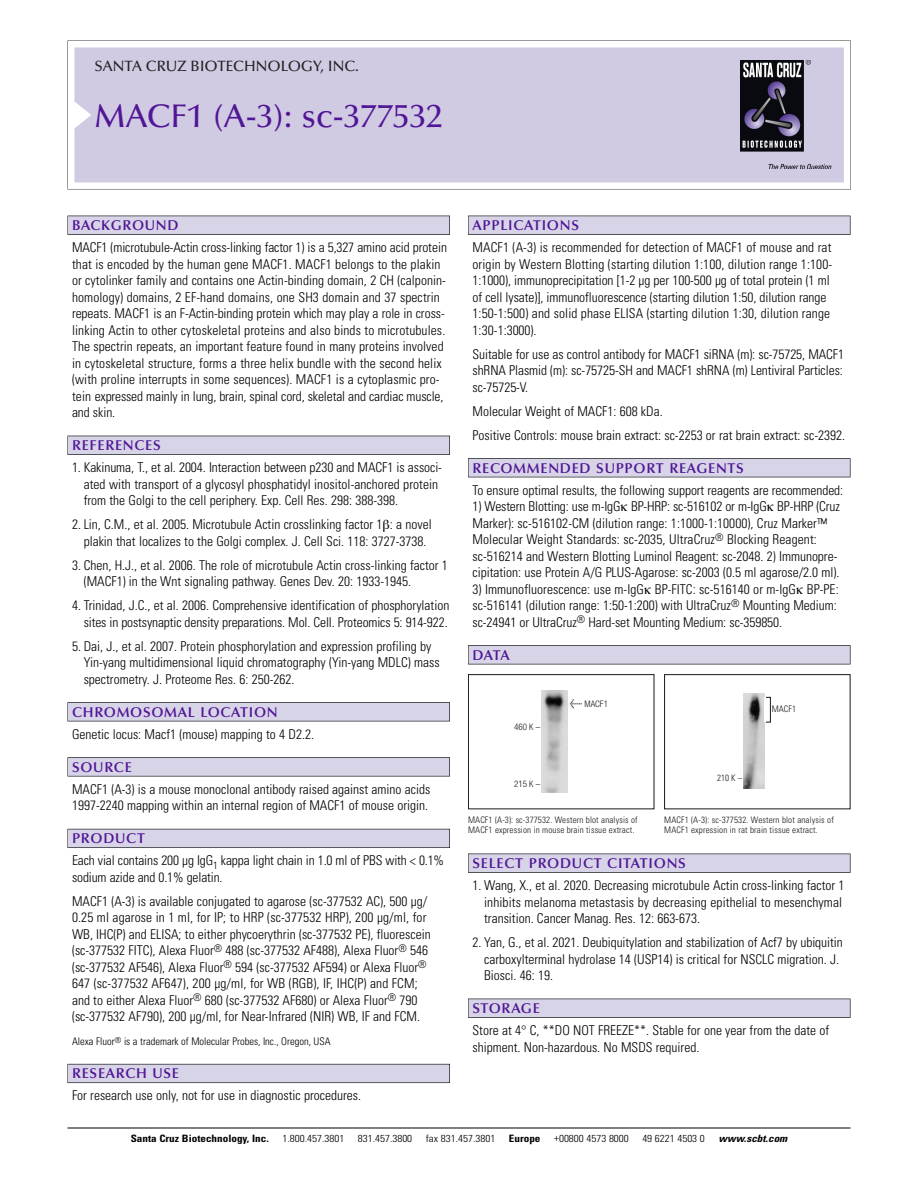
<style>
.page{position:relative;width:918px;height:1188px;background:#fff}
.page>*{position:absolute;margin:0;border:0;box-sizing:border-box;transform-origin:0 0}
.t1{font:500 33px "Optima";color:#511695}
.t2{font:500 15px "Optima";color:#231f20}
.t3{font:600 14.25px "Optima";letter-spacing:.05em;color:#511695}
.t4{font:300 condensed 13.5px/16.5px "Univers";color:#000}
.t5{font:300 condensed 10.5px "Univers";color:#000}
.t6{font:300 condensed 10.2px "Univers";color:#000;scale:1.1 1}
.t7{font:700 condensed 10.2px "Univers";color:#000;scale:1.1 1}
.t8{font:italic 700 condensed 10.2px "Univers";color:#000;scale:1.1 1}
.t9{font:300 condensed 9px/10.5px "Univers";letter-spacing:.015em;color:#191919}
.t10{font:300 condensed 9px "Helvetica Neue";color:#191919}
.s1{font-family:"Meta Plus";font-weight:400;font-stretch:normal;font-size:10.5px}
</style>
<div class="page">
<svg style="left:74px;top:41px;width:777px;height:148px"></svg>
<div style="left:74px;top:47px;width:770px;height:135px;background:#d1cae3"></div>
<img style="left:741px;top:60px;width:90px;height:108px">
<div style="left:68px;top:216px;width:382px;height:19px;background:#535256"></div>
<div style="left:68px;top:216px;width:381px;height:18px;background:#d7d4e8"></div>
<div style="left:68px;top:436px;width:382px;height:19px;background:#525156"></div>
<div style="left:68px;top:436px;width:381px;height:18px;background:#d7d4e8"></div>
<div style="left:68px;top:702px;width:382px;height:19px;background:#545357"></div>
<div style="left:68px;top:703px;width:381px;height:18px;background:#d7d4e8"></div>
<div style="left:68px;top:757px;width:382px;height:19px;background:#575659"></div>
<div style="left:68px;top:758px;width:381px;height:18px;background:#d7d4e8"></div>
<div style="left:68px;top:829px;width:382px;height:19px;background:#595860"></div>
<div style="left:68px;top:829px;width:381px;height:18px;background:#d7d4e8"></div>
<div style="left:68px;top:1064px;width:382px;height:19px;background:#64626c"></div>
<div style="left:68px;top:1064px;width:381px;height:18px;background:#d7d4e8"></div>
<div style="left:468px;top:216px;width:382px;height:19px;background:#535256"></div>
<div style="left:468px;top:216px;width:382px;height:18px;background:#d7d4e8"></div>
<div style="left:468px;top:458px;width:382px;height:19px;background:#515155"></div>
<div style="left:468px;top:459px;width:382px;height:18px;background:#d7d4e8"></div>
<div style="left:468px;top:645px;width:382px;height:19px;background:#545357"></div>
<div style="left:468px;top:646px;width:382px;height:18px;background:#d7d4e8"></div>
<div style="left:468px;top:854px;width:382px;height:19px;background:#545457"></div>
<div style="left:468px;top:854px;width:382px;height:18px;background:#d7d4e8"></div>
<div style="left:468px;top:999px;width:382px;height:19px;background:#535256"></div>
<div style="left:468px;top:999px;width:382px;height:18px;background:#d7d4e8"></div>
<hr style="left:68px;top:1128px;width:782px;height:1px;background:#000">
<div style="left:468px;top:674px;width:186px;height:135px;border:1px solid #191919"></div>
<img style="left:541px;top:691px;width:27px;height:102px">
<div style="left:664px;top:674px;width:186px;height:135px;border:1px solid #191919"></div>
<img style="left:743px;top:694px;width:21px;height:95px">
<p class="t2" style="left:94px;top:60px;width:266px">SANTA CRUZ BIOTECHNOLOGY, INC.</p>
<p class="t1" style="left:94px;top:102px;width:350px">MACF1 (A-3): sc-377532</p>
<p class="t3" style="left:72px;top:219px;width:108px">BACKGROUND</p>
<p class="t4" style="left:72px;top:240px;width:376px">MACF1 (microtubule-Actin cross-linking factor 1) is a 5,327 amino acid protein that is encoded by the human gene MACF1. MACF1 belongs to the plakin or cytolinker family and contains one Actin-binding domain, 2 CH (calponin&shy;homology) domains, 2 EF-hand domains, one SH3 domain and 37 spectrin repeats. MACF1 is an F-Actin-binding protein which may play a role in cross&shy;linking Actin to other cytoskeletal proteins and also binds to microtubules.<br>The spectrin repeats, an important feature found in many proteins involved in cytoskeletal structure, forms a three helix bundle with the second helix (with proline interrupts in some sequences). MACF1 is a cytoplasmic pro&shy;tein expressed mainly in lung, brain, spinal cord, skeletal and cardiac muscle, and skin.</p>
<p class="t3" style="left:72px;top:439px;width:90px">REFERENCES</p>
<p class="t4" style="left:84px;top:460px;width:360px;text-indent:-12px">1. Kakinuma, T., et al. 2004. Interaction between p230 and MACF1 is associ&shy;ated with transport of a glycosyl phosphatidyl inositol-anchored protein from the Golgi to the cell periphery. Exp. Cell Res. 298: 388-398.</p>
<p class="t4" style="left:72px;top:517px;width:361px;text-align:center">2. Lin, C.M., et al. 2005. Microtubule Actin crosslinking factor 1 : a novel plakin that localizes to the Golgi complex. J. Cell Sci. 118: 3727-3738.</p>
<p class="t4" style="left:84px;top:558px;width:366px;text-indent:-12px">3. Chen, H.J., et al. 2006. The role of microtubule Actin cross-linking factor 1 (MACF1) in the Wnt signaling pathway. Genes Dev. 20: 1933-1945.</p>
<p class="t4" style="left:72px;top:598px;width:379px;text-align:right">4. Trinidad, J.C., et al. 2006. Comprehensive identification of phosphorylation sites in postsynaptic density preparations. Mol. Cell. Proteomics 5: 914-922.</p>
<p class="t4" style="left:84px;top:639px;width:357px;text-indent:-12px">5. Dai, J., et al. 2007. Protein phosphorylation and expression profiling by<br>Yin-yang multidimensional liquid chromatography (Yin-yang MDLC) mass spectrometry. J. Proteome Res. 6: 250-262.</p>
<p class="t3" style="left:72px;top:706px;width:207px">CHROMOSOMAL LOCATION</p>
<p class="t4" style="left:72px;top:727px;width:243px">Genetic locus: Macf1 (mouse) mapping to 4 D2.2.</p>
<p class="t3" style="left:72px;top:761px;width:61px">SOURCE</p>
<p class="t4" style="left:72px;top:782px;width:360px">MACF1 (A-3) is a mouse monoclonal antibody raised against amino acids<br>1997-2240 mapping within an internal region of MACF1 of mouse origin.</p>
<p class="t3" style="left:72px;top:832px;width:74px">PRODUCT</p>
<p class="t4" style="left:72px;top:854px;width:374px">Each vial contains 200 µg IgG<sub>1</sub> kappa light chain in 1.0 ml of PBS with &lt; 0.1% sodium azide and 0.1% gelatin.</p>
<p class="t4" style="left:72px;top:894px;width:360px">MACF1 (A-3) is available conjugated to agarose (sc-377532 AC), 500 µg/ 0.25 ml agarose in 1 ml, for IP; to HRP (sc-377532 HRP), 200 µg/ml, for WB, IHC(P) and ELISA; to either phycoerythrin (sc-377532 PE), fluorescein (sc-377532 FITC), Alexa Fluor<sup>®</sup> 488 (sc-377532 AF488), Alexa Fluor<sup>®</sup> 546 (sc-377532 AF546), Alexa Fluor<sup>®</sup> 594 (sc-377532 AF594) or Alexa Fluor<sup>® </sup>647 (sc-377532 AF647), 200 µg/ml, for WB (RGB), IF, IHC(P) and FCM; and to either Alexa Fluor<sup>®</sup> 680 (sc-377532 AF680) or Alexa Fluor<sup>®</sup> 790 (sc-377532 AF790), 200 µg/ml, for Near-Infrared (NIR) WB, IF and FCM.</p>
<p class="t5" style="left:72px;top:1038px;width:260px">Alexa Fluor<sup>®</sup> is a trademark of Molecular Probes, Inc., Oregon, USA</p>
<p class="t3" style="left:72px;top:1068px;width:109px">RESEARCH USE</p>
<p class="t4" style="left:72px;top:1089px;width:291px">For research use only, not for use in diagnostic procedures.</p>
<p class="t3" style="left:473px;top:219px;width:108px">APPLICATIONS</p>
<p class="t4" style="left:473px;top:240px;width:361px">MACF1 (A-3) is recommended for detection of MACF1 of mouse and rat origin by Western Blotting (starting dilution 1:100, dilution range 1:100- 1:1000), immunoprecipitation [1-2 µg per 100-500 µg of total protein (1 ml of cell lysate)], immunofluorescence (starting dilution 1:50, dilution range 1:50-1:500) and solid phase ELISA (starting dilution 1:30, dilution range 1:30-1:3000).</p>
<p class="t4" style="left:473px;top:347px;width:373px;text-align:justify">Suitable for use as control antibody for MACF1 siRNA (m): sc-75725, MACF1 shRNA Plasmid (m): sc-75725-SH and MACF1 shRNA (m) Lentiviral Particles: sc-75725-V.</p>
<p class="t4" style="left:473px;top:404px;width:192px">Molecular Weight of MACF1: 608 kDa.</p>
<p class="t4" style="left:473px;top:428px;width:374px">Positive Controls: mouse brain extract: sc-2253 or rat brain extract: sc-2392.</p>
<p class="t3" style="left:473px;top:462px;width:273px">RECOMMENDED SUPPORT REAGENTS</p>
<p class="t4" style="left:473px;top:483px;width:372px">To ensure optimal results, the following support reagents are recommended:</p>
<p class="t4" style="left:473px;top:499px;width:369px">1) Western Blotting: use m-IgG BP-HRP: sc-516102 or m-IgG BP-HRP (Cruz Marker): sc-516102-CM (dilution range: 1:1000-1:10000), Cruz Marker™ Molecular Weight Standards: sc-2035, UltraCruz<sup>®</sup> Blocking Reagent: sc-516214 and Western Blotting Luminol Reagent: sc-2048. 2) Immunopre&shy;cipitation: use Protein A/G PLUS-Agarose: sc-2003 (0.5 ml agarose/2.0 ml).</p>
<p class="t4" style="left:473px;top:582px;width:368px">3) Immunofluorescence: use m-IgG BP-FITC: sc-516140 or m-IgG BP-PE: sc-516141 (dilution range: 1:50-1:200) with UltraCruz<sup>®</sup> Mounting Medium: sc-24941 or UltraCruz<sup>®</sup> Hard-set Mounting Medium: sc-359850.</p>
<p class="t3" style="left:473px;top:649px;width:39px">DATA</p>
<p class="t10" style="left:514px;top:724px;width:28px">460 K –</p>
<p class="t10" style="left:514px;top:781px;width:28px">215 K –</p>
<p class="t10" style="left:570px;top:700px;width:40px"><span class="s1">&lt;</span> MACF1</p>
<p class="t9" style="left:468px;top:815px;width:171px">MACF1 (A-3): sc-377532. Western blot analysis of<br>MACF1 expression in mouse brain tissue extract.</p>
<p class="t9" style="left:717px;top:774px;width:26px">210 K –</p>
<p class="t9" style="left:772px;top:704px;width:26px">MACF1</p>
<p class="t9" style="left:664px;top:815px;width:171px">MACF1 (A-3): sc-377532. Western blot analysis of<br>MACF1 expression in rat brain tissue extract.</p>
<p class="t3" style="left:473px;top:857px;width:215px">SELECT PRODUCT CITATIONS</p>
<p class="t4" style="left:484px;top:878px;width:362px;text-indent:-12px">1. Wang, X., et al. 2020. Decreasing microtubule Actin cross-linking factor 1 inhibits melanoma metastasis by decreasing epithelial to mesenchymal transition. Cancer Manag. Res. 12: 663-673.</p>
<p class="t4" style="left:484px;top:935px;width:360px;text-indent:-12px">2. Yan, G., et al. 2021. Deubiquitylation and stabilization of Acf7 by ubiquitin carboxylterminal hydrolase 14 (USP14) is critical for NSCLC migration. J.<br>Biosci. 46: 19.</p>
<p class="t3" style="left:473px;top:1002px;width:69px">STORAGE</p>
<p class="t4" style="left:473px;top:1023px;width:358px">Store at 4° C, **DO NOT FREEZE**. Stable for one year from the date of shipment. Non-hazardous. No MSDS required.</p>
<p class="t7" style="left:131px;top:1135px;width:127px">Santa Cruz Biotechnology, Inc.</p>
<p class="t6" style="left:282px;top:1135px;width:58px">1.800.457.3801</p>
<p class="t6" style="left:358px;top:1135px;width:51px">831.457.3800</p>
<p class="t6" style="left:426px;top:1135px;width:65px">fax 831.457.3801</p>
<p class="t7" style="left:509px;top:1135px;width:30px">Europe</p>
<p class="t6" style="left:554px;top:1135px;width:69px">+00800 4573 8000</p>
<p class="t6" style="left:642px;top:1135px;width:58px">49 6221 4503 0</p>
<p class="t8" style="left:719px;top:1135px;width:66px">www.scbt.com</p>
</div>
